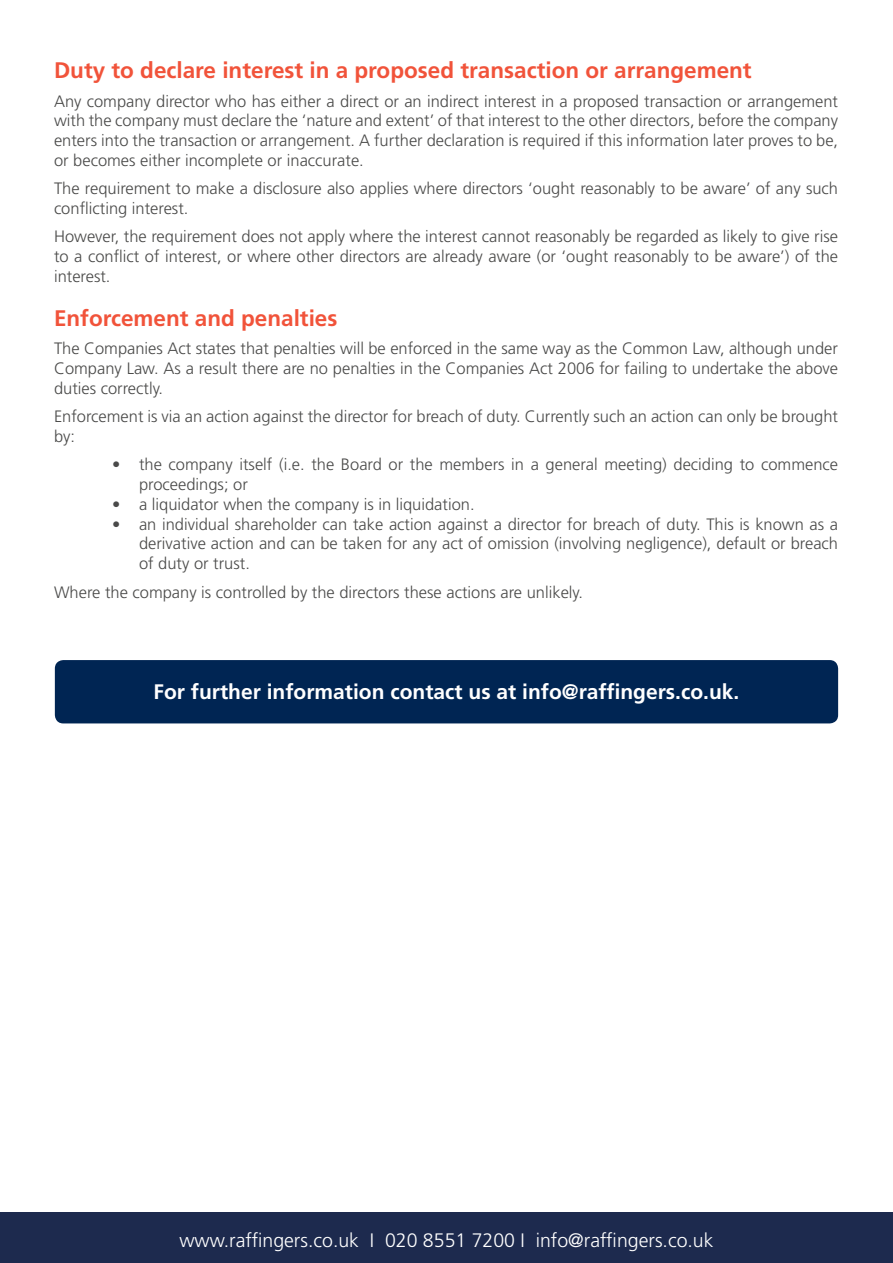
<style>
.page{position:relative;width:893px;height:1263px;background:#fff}
.page>*{position:absolute;margin:0;border:0;box-sizing:border-box;transform-origin:0 0}
.t1{font:700 22.5px "Frutiger LT Std";color:#f1533a}
.t2{font:700 21px "Frutiger LT Std";color:#fff}
.t3{font:300 19.5px "Frutiger LT Std";color:#fff}
.t4{font:300 16.5px/19.8px "Frutiger LT Std";color:#4a4a49;text-align:justify}
</style>
<div class="page">
<div style="left:0;top:1212px;width:893px;height:51px;background:#1d2a4e"></div>
<div style="left:55px;top:660px;width:783px;height:63px;background:#002553;border-radius:9px"></div>
<p class="t1" style="left:54px;top:57px;width:699px">Duty to declare interest in a proposed transaction or arrangement</p>
<p class="t4" style="left:54px;top:91px;width:786px">Any company director who has either a direct or an indirect interest in a proposed transaction or arrangement with the company must declare the ‘nature and extent’ of that interest to the other directors, before the company enters into the transaction or arrangement. A further declaration is required if this information later proves to be, or becomes either incomplete or inaccurate.</p>
<p class="t4" style="left:54px;top:179px;width:786px">The requirement to make a disclosure also applies where directors ‘ought reasonably to be aware’ of any such conflicting interest.</p>
<p class="t4" style="left:54px;top:227px;width:786px">However, the requirement does not apply where the interest cannot reasonably be regarded as likely to give rise to a conflict of interest, or where other directors are already aware (or ‘ought reasonably to be aware’) of the interest.</p>
<p class="t1" style="left:54px;top:305px;width:285px">Enforcement and penalties</p>
<p class="t4" style="left:54px;top:339px;width:786px">The Companies Act states that penalties will be enforced in the same way as the Common Law, although under Company Law. As a result there are no penalties in the Companies Act 2006 for failing to undertake the above duties correctly.</p>
<p class="t4" style="left:54px;top:407px;width:786px">Enforcement is via an action against the director for breach of duty. Currently such an action can only be brought by:</p>
<p class="t4" style="left:139px;top:455px;width:700px;text-indent:-27px">• the company itself (i.e. the Board or the members in a general meeting) deciding to commence proceedings; or</p>
<p class="t4" style="left:112px;top:494px;width:364px">• a liquidator when the company is in liquidation.</p>
<p class="t4" style="left:139px;top:514px;width:701px;text-indent:-27px">• an individual shareholder can take action against a director for breach of duty. This is known as a derivative action and can be taken for any act of omission (involving negligence), default or breach of duty or trust.</p>
<p class="t4" style="left:54px;top:582px;width:530px">Where the company is controlled by the directors these actions are unlikely.</p>
<p class="t2" style="left:154px;top:679px;width:587px">For further information contact us at info@raffingers.co.uk.</p>
<p class="t3" style="left:179px;top:1229px;width:536px">www.raffingers.co.uk I 020 8551 7200 I info@raffingers.co.uk</p>
</div>
